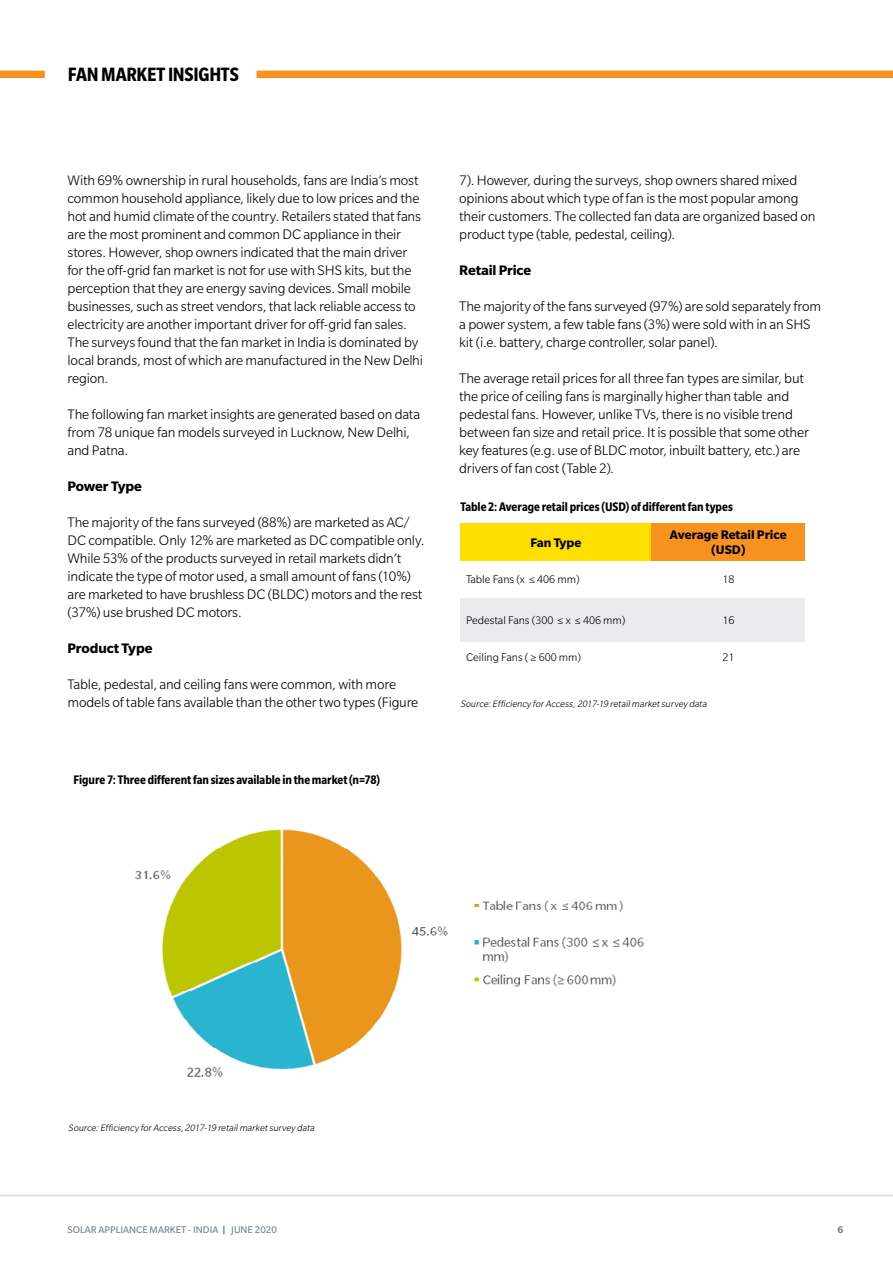
<style>
.page{position:relative;width:893px;height:1263px;background:#fff}
.page>*{position:absolute;margin:0;border:0;box-sizing:border-box;transform-origin:0 0}
.t1{font:700 condensed 21px "Slate Std";letter-spacing:-.015em;color:#000}
.t2{font:300 15px/18px "Slate Std";letter-spacing:-.01em;color:#000}
.t3{font:700 15px "Slate Std";letter-spacing:-.01em;color:#000}
.t4{font:700 condensed 13.5px "Slate Std";color:#000}
.t5{font:700 13.5px/15px "Slate Std";color:#000;text-align:center}
.t6{font:300 12px "Slate Std";color:#000}
.t7{font:10.5px "Slate Std";color:#72808a}
.t8{font:700 10.5px "Slate Std";color:#72808a}
.t9{font:italic 300 10.2px "Slate Std";letter-spacing:.03em;color:#000}
.s1{font-weight:700}
</style>
<div class="page">
<hr style="left:0;top:1195px;width:893px;height:1px;background:#d8dcdf">
<div style="left:0;top:71px;width:45px;height:7px;background:#f7921e"></div>
<div style="left:256px;top:71px;width:637px;height:7px;background:#f7921e"></div>
<div style="left:460px;top:524px;width:192px;height:37px;background:#ffdf00"></div>
<div style="left:652px;top:524px;width:153px;height:37px;background:#f7921e"></div>
<div style="left:460px;top:598px;width:345px;height:44px;background:#eaebed"></div>
<img style="left:135px;top:829px;width:509px;height:248px">
<h1 class="t1" style="left:68px;top:63px;width:172px">FAN MARKET INSIGHTS</h1>
<p class="t2" style="left:68px;top:172px;width:357px">With 69% ownership in rural households, fans are India’s most common household appliance, likely due to low prices and the hot and humid climate of the country. Retailers stated that fans are the most prominent and common DC appliance in their stores. However, shop owners indicated that the main driver for the off-grid fan market is not for use with SHS kits, but the perception that they are energy saving devices. Small mobile businesses, such as street vendors, that lack reliable access to electricity are another important driver for off-grid fan sales.<br>The surveys found that the fan market in India is dominated by local brands, most of which are manufactured in the New Delhi region.</p>
<p class="t2" style="left:68px;top:406px;width:354px">The following fan market insights are generated based on data from 78 unique fan models surveyed in Lucknow, New Delhi, and Patna.</p>
<p class="t3" style="left:68px;top:478px;width:76px">Power Type</p>
<p class="t2" style="left:68px;top:514px;width:358px">The majority of the fans surveyed (88%) are marketed as AC/ DC compatible. Only 12% are marketed as DC compatible only.<br>While 53% of the products surveyed in retail markets didn’t indicate the type of motor used, a small amount of fans (10%) are marketed to have brushless DC (BLDC) motors and the rest (37%) use brushed DC motors.</p>
<p class="t3" style="left:68px;top:640px;width:86px">Product Type</p>
<p class="t2" style="left:68px;top:676px;width:352px">Table, pedestal, and ceiling fans were common, with more models of table fans available than the other two types (Figure</p>
<p class="t4" style="left:74px;top:772px;width:308px">Figure 7: Three different fan sizes available in the market (n=78)</p>
<p class="t2" style="left:459px;top:172px;width:358px">7). However, during the surveys, shop owners shared mixed opinions about which type of fan is the most popular among their customers. The collected fan data are organized based on product type (table, pedestal, ceiling).</p>
<p class="t3" style="left:459px;top:262px;width:74px">Retail Price</p>
<p class="t2" style="left:459px;top:298px;width:363px">The majority of the fans surveyed (97%) are sold separately from a power system, a few table fans (3%) were sold with in an SHS kit (i.e. battery, charge controller, solar panel).</p>
<p class="t2" style="left:459px;top:370px;width:351px">The average retail prices for all three fan types are similar, but the price of ceiling fans is marginally higher than table and pedestal fans. However, unlike TVs, there is no visible trend between fan size and retail price. It is possible that some other key features (e.g. use of BLDC motor, inbuilt battery, etc.) are drivers of fan cost (Table 2).</p>
<p class="t4" style="left:460px;top:500px;width:274px">Table 2: Average retail prices (USD) of different fan types</p>
<p class="t5" style="left:530px;top:535px;width:52px">Fan Type</p>
<p class="t5" style="left:670px;top:527px;width:118px">Average Retail Price (USD)</p>
<p class="t6" style="left:466px;top:573px;width:115px">Table Fans (x ≤ 406 mm)</p>
<p class="t6" style="left:722px;top:573px;width:13px">18</p>
<p class="t6" style="left:466px;top:614px;width:161px">Pedestal Fans (300 ≤ x ≤ 406 mm)</p>
<p class="t6" style="left:722px;top:614px;width:13px">16</p>
<p class="t6" style="left:466px;top:651px;width:117px">Ceiling Fans ( ≥ 600 mm)</p>
<p class="t6" style="left:722px;top:651px;width:13px">21</p>
<p class="t9" style="left:460px;top:699px;width:250px">Source:Efficiency forAccess,2017-19 retailmarketsurvey data</p>
<p class="t9" style="left:68px;top:1123px;width:250px">Source:Efficiency forAccess,2017-19 retailmarketsurvey data</p>
<p class="t7" style="left:68px;top:1224px;width:211px">SOLAR APPLIANCE MARKET - INDIA <span class="s1">|</span> JUNE 2020</p>
<p class="t8" style="left:838px;top:1224px;width:7px">6</p>
</div>
